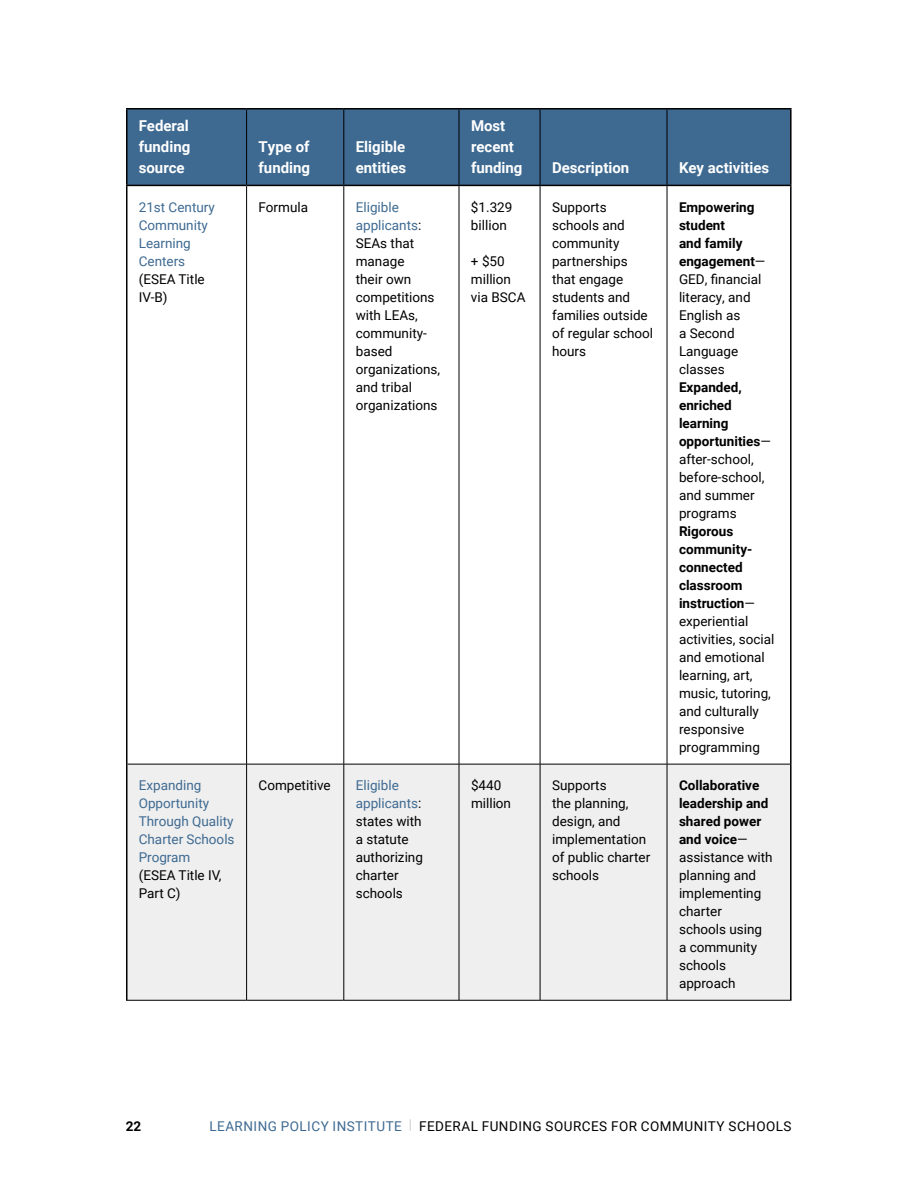
<style>
.page{position:relative;width:918px;height:1188px;background:#fff}
.page>*{position:absolute;margin:0;border:0;box-sizing:border-box;transform-origin:0 0}
.t1{font:700 15px/21px "Roboto";color:#fff}
.t2{font:13.5px/18px "Roboto";color:#000}
.t3{font:13.5px/18px "Roboto";color:#3e6a91}
.t4{font:13.5px "Roboto";letter-spacing:.035em;color:#000}
.t5{font:700 13.5px "Roboto";color:#000}
.s1{color:#3e6a91}
.s2{font-weight:700}
.s3{color:#cbcbcb}
</style>
<div class="page">
<div style="left:128px;top:110px;width:662px;height:75px;background:#3e6a91"></div>
<div style="left:128px;top:765px;width:662px;height:235px;background:#efefef"></div>
<hr style="left:246px;top:186px;width:1px;height:578px;background:#000">
<hr style="left:344px;top:186px;width:1px;height:578px;background:#000">
<hr style="left:459px;top:186px;width:1px;height:578px;background:#000">
<hr style="left:540px;top:186px;width:1px;height:578px;background:#000">
<hr style="left:667px;top:186px;width:1px;height:578px;background:#000">
<hr style="left:128px;top:764px;width:119px;height:1px;background:#000">
<hr style="left:247px;top:764px;width:97px;height:1px;background:#000">
<hr style="left:246px;top:764px;width:1px;height:236px;background:#000">
<hr style="left:344px;top:764px;width:115px;height:1px;background:#000">
<hr style="left:344px;top:764px;width:1px;height:236px;background:#000">
<hr style="left:459px;top:764px;width:81px;height:1px;background:#000">
<hr style="left:459px;top:764px;width:1px;height:236px;background:#000">
<hr style="left:540px;top:764px;width:127px;height:1px;background:#000">
<hr style="left:540px;top:764px;width:1px;height:236px;background:#000">
<hr style="left:667px;top:764px;width:123px;height:1px;background:#000">
<hr style="left:667px;top:764px;width:1px;height:236px;background:#000">
<hr style="left:126px;top:1000px;width:121px;height:1px;background:#000">
<hr style="left:247px;top:1000px;width:97px;height:1px;background:#000">
<hr style="left:344px;top:1000px;width:115px;height:1px;background:#000">
<hr style="left:459px;top:1000px;width:81px;height:1px;background:#000">
<hr style="left:540px;top:1000px;width:127px;height:1px;background:#000">
<hr style="left:667px;top:1000px;width:125px;height:1px;background:#000">
<hr style="left:246px;top:110px;width:1px;height:75px;background:#000">
<hr style="left:344px;top:110px;width:1px;height:75px;background:#000">
<hr style="left:459px;top:110px;width:1px;height:75px;background:#000">
<hr style="left:540px;top:110px;width:1px;height:75px;background:#000">
<hr style="left:667px;top:110px;width:1px;height:75px;background:#000">
<hr style="left:126px;top:186px;width:2px;height:578px;background:#000">
<hr style="left:790px;top:186px;width:2px;height:578px;background:#000">
<hr style="left:126px;top:764px;width:2px;height:236px;background:#000">
<hr style="left:790px;top:764px;width:2px;height:236px;background:#000">
<hr style="left:126px;top:108px;width:121px;height:2px;background:#000">
<hr style="left:126px;top:110px;width:2px;height:75px;background:#000">
<hr style="left:247px;top:108px;width:97px;height:2px;background:#000">
<hr style="left:344px;top:108px;width:115px;height:2px;background:#000">
<hr style="left:459px;top:108px;width:81px;height:2px;background:#000">
<hr style="left:540px;top:108px;width:127px;height:2px;background:#000">
<hr style="left:667px;top:108px;width:125px;height:2px;background:#000">
<hr style="left:790px;top:110px;width:2px;height:75px;background:#000">
<hr style="left:126px;top:185px;width:121px;height:1px;background:#000">
<hr style="left:247px;top:185px;width:97px;height:1px;background:#000">
<hr style="left:344px;top:185px;width:115px;height:1px;background:#000">
<hr style="left:459px;top:185px;width:81px;height:1px;background:#000">
<hr style="left:540px;top:185px;width:127px;height:1px;background:#000">
<hr style="left:667px;top:185px;width:125px;height:1px;background:#000">
<p class="t1" style="left:139px;top:115px;width:53px;text-align:justify">Federal funding source</p>
<p class="t3" style="left:139px;top:198px;width:78px">21st Century<br>Community<br>Learning<br>Centers</p>
<p class="t2" style="left:139px;top:270px;width:68px">(ESEA Title<br>IV-B)</p>
<p class="t3" style="left:139px;top:776px;width:97px">Expanding<br>Opportunity<br>Through Quality<br>Charter Schools<br>Program</p>
<p class="t2" style="left:139px;top:866px;width:84px">(ESEA Title IV,<br>Part C)</p>
<p class="t1" style="left:259px;top:136px;width:53px">Type of funding</p>
<p class="t1" style="left:356px;top:136px;width:52px">Eligible entities</p>
<p class="t1" style="left:471px;top:115px;width:53px">Most recent funding</p>
<p class="t2" style="left:259px;top:198px;width:51px">Formula</p>
<p class="t2" style="left:356px;top:198px;width:86px"><span class="s1">Eligible applicants</span>:<br>SEAs that manage<br>their own competitions with LEAs, community&shy;based organizations, and tribal organizations</p>
<p class="t2" style="left:471px;top:198px;width:43px">$1.329 billion</p>
<p class="t2" style="left:471px;top:252px;width:56px">+ $50 million via BSCA</p>
<p class="t1" style="left:552px;top:157px;width:79px">Description</p>
<p class="t1" style="left:679px;top:157px;width:92px">Key activities</p>
<p class="t2" style="left:552px;top:198px;width:103px">Supports schools and community partnerships that engage students and families outside of regular school hours</p>
<p class="t2" style="left:679px;top:198px;width:88px"><span class="s2">Empowering student<br>and family engagement</span>—<br>GED, financial literacy, and<br>English as<br>a Second<br>Language classes</p>
<p class="t2" style="left:679px;top:378px;width:93px"><span class="s2">Expanded, enriched learning opportunities</span>— after-school, before-school, and summer programs</p>
<p class="t2" style="left:679px;top:522px;width:97px"><span class="s2">Rigorous community&shy;connected classroom instruction</span>— experiential activities, social and emotional learning, art, music, tutoring, and culturally responsive programming</p>
<p class="t2" style="left:259px;top:776px;width:74px">Competitive</p>
<p class="t2" style="left:356px;top:776px;width:69px"><span class="s1">Eligible applicants</span>: states with a statute authorizing charter schools</p>
<p class="t2" style="left:471px;top:776px;width:42px">$440 million</p>
<p class="t2" style="left:552px;top:776px;width:100px">Supports<br>the planning, design, and implementation of public charter schools</p>
<p class="t2" style="left:679px;top:776px;width:95px"><span class="s2">Collaborative leadership and shared power and voice</span>— assistance with planning and implementing charter<br>schools using a community schools approach</p>
<p class="t5" style="left:126px;top:1116px;width:17px">22</p>
<p class="t4" style="left:209px;top:1116px;width:584px"><span class="s1">LEARNING POLICY INSTITUTE</span> <span class="s3">|</span> FEDERAL FUNDING SOURCES FOR COMMUNITY SCHOOLS</p>
</div>
